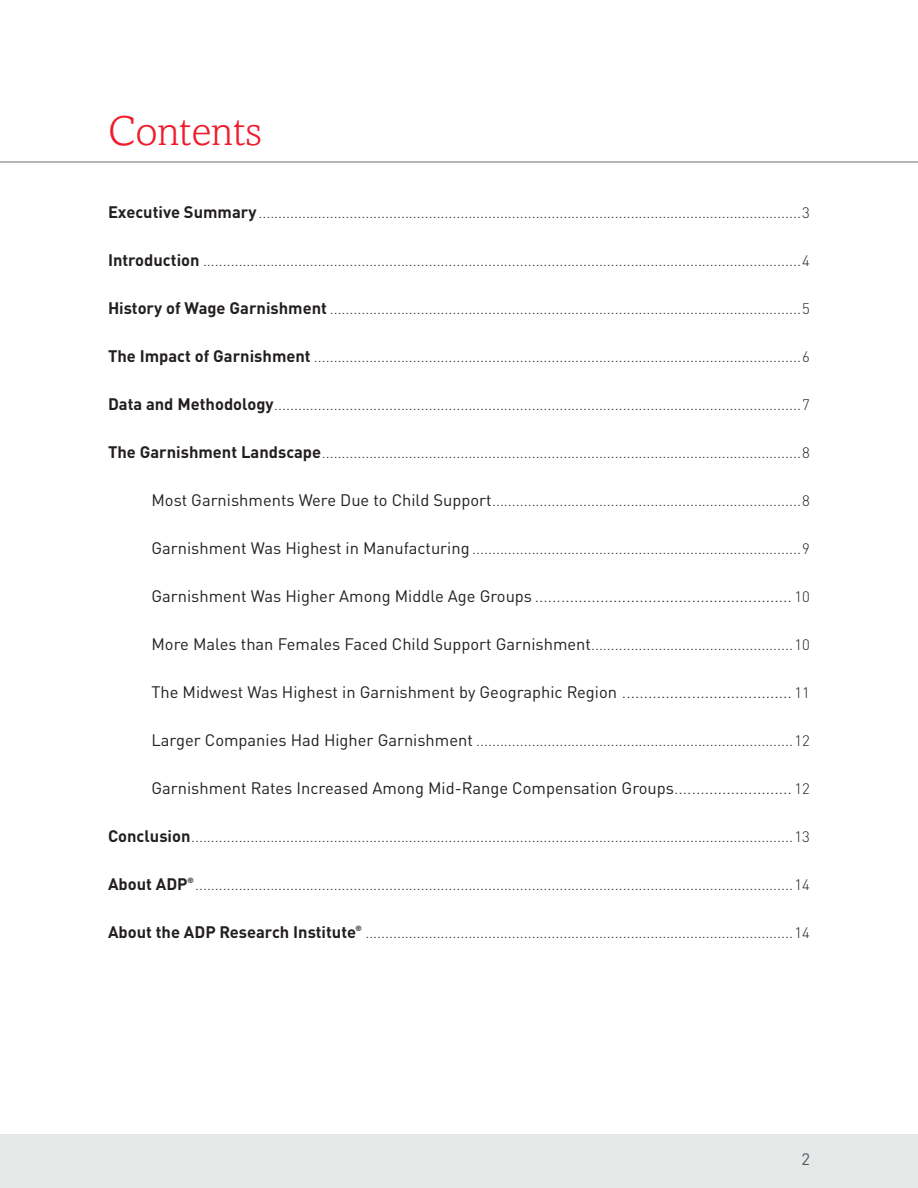
<style>
.page{position:relative;width:918px;height:1188px;background:#fff}
.page>*{position:absolute;margin:0;border:0;box-sizing:border-box;transform-origin:0 0}
.t1{font:300 42px "Amasis MT Std";color:#ee1b2c}
.t2{font:16.5px "DINOT";color:#231f20}
.t3{font:300 16.5px "DINOT";color:#231f20}
.t4{font:700 16.5px "DINOT";color:#231f20}
.t5{font:16.5px "DINOT";color:#525863}
.t6{font:300 15px "DINOT";color:#231f20}
.t7{font:700 7.5px "DINOT";color:#231f20}
.s1{font-weight:700;font-size:16.5px}
.s2{font-weight:400;font-size:16.5px}
.s3{font-weight:400}
.s4{font-size:15px}
.s5{font-weight:300}
.s6{font-weight:300;font-size:15px}
</style>
<div class="page">
<hr style="left:0;top:161px;width:918px;height:2px;background:#7a7e87">
<div style="left:0;top:1134px;width:918px;height:54px;background:#e6e8e8"></div>
<h1 class="t1" style="left:108px;top:107px;width:155px">Contents</h1>
<p class="t6" style="left:108px;top:204px;width:703px"><span class="s1">Executive Summary</span>.........................................................................................................................................3</p>
<p class="t6" style="left:108px;top:252px;width:704px"><span class="s1">Introduction</span> .......................................................................................................................................................4</p>
<p class="t6" style="left:108px;top:300px;width:704px"><span class="s1">History of Wage Garnishment</span> .......................................................................................................................5</p>
<p class="t6" style="left:108px;top:348px;width:703px"><span class="s1">The Impact of Garnishment</span> ...........................................................................................................................6</p>
<p class="t6" style="left:108px;top:396px;width:704px"><span class="s1">Data and Methodology</span>.....................................................................................................................................7</p>
<p class="t6" style="left:108px;top:444px;width:704px"><span class="s1">The Garnishment Landscape</span>.........................................................................................................................8</p>
<p class="t6" style="left:151px;top:492px;width:660px"><span class="s2">Most Garnishments Were Due to Child Support</span>..............................................................................8</p>
<p class="t6" style="left:152px;top:540px;width:660px"><span class="s2">Garnishment Was Highest in Manufacturing</span> ...................................................................................9</p>
<p class="t3" style="left:151px;top:586px;width:660px"><span class="s3">Garnishment Was Higher Among Middle Age Groups</span> ........................................................... <span class="s4">10</span></p>
<p class="t6" style="left:151px;top:636px;width:660px"><span class="s2">More Males than Females Faced Child Support Garnishment</span>...................................................10</p>
<p class="t2" style="left:151px;top:682px;width:660px">The Midwest Was Highest in Garnishment by Geographic Region <span class="s5">.......................................</span> <span class="s6">11</span></p>
<p class="t6" style="left:151px;top:732px;width:660px"><span class="s2">Larger Companies Had Higher Garnishment</span> ................................................................................12</p>
<p class="t2" style="left:151px;top:778px;width:660px">Garnishment Rates Increased Among Mid-Range Compensation Groups<span class="s5">...........................</span> <span class="s6">12</span></p>
<p class="t6" style="left:108px;top:828px;width:703px"><span class="s1">Conclusion</span>........................................................................................................................................................13</p>
<p class="t4" style="left:108px;top:874px;width:81px">About ADP</p>
<p class="t7" style="left:188px;top:875px;width:8px">®</p>
<p class="t6" style="left:195px;top:876px;width:616px">.......................................................................................................................................................14</p>
<p class="t4" style="left:108px;top:922px;width:250px">About the ADP Research Institute</p>
<p class="t7" style="left:356px;top:923px;width:8px">®</p>
<p class="t6" style="left:365px;top:924px;width:446px">............................................................................................................14</p>
<p class="t5" style="left:801px;top:1149px;width:10px">2</p>
</div>
